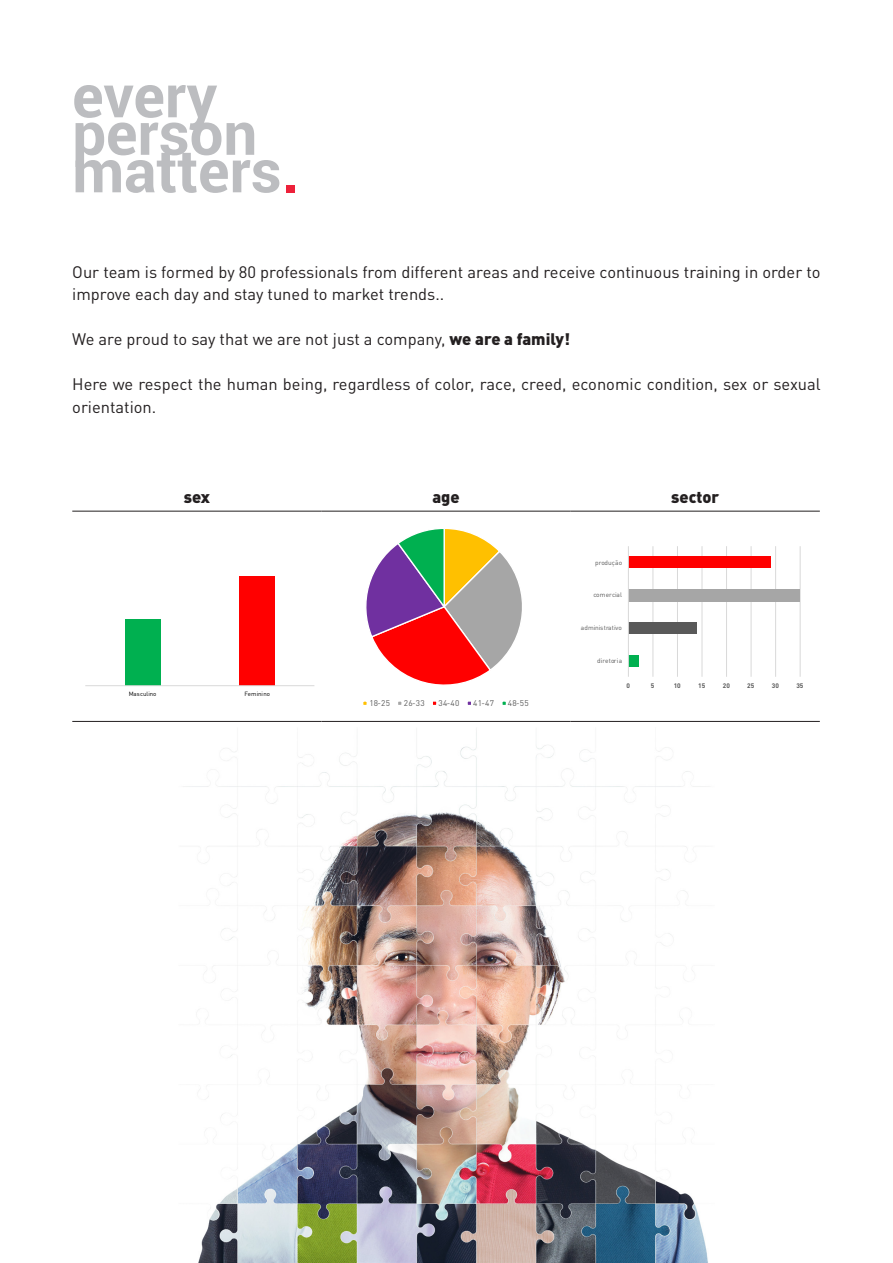
<style>
.page{position:relative;width:893px;height:1263px;background:#fff}
.page>*{position:absolute;margin:0;border:0;box-sizing:border-box;transform-origin:0 0}
.t1{font:700 60px "Roboto";color:#bcbdc0}
.t2{font:16.5px/22.5px "DIN Pro";color:#231f20}
.t3{font:900 16.5px "DIN Pro";color:#231f20}
.t4{font:8.25px "DIN Pro";letter-spacing:.035em;color:#595959}
.t5{font:6.45px "DIN Pro";letter-spacing:.01em;color:#595959}
.t6{font:700 6.45px "DIN Pro";letter-spacing:.015em;color:#595959}
.t7{font:6.15px "DIN Pro";letter-spacing:-.005em;color:#000}
.s1{color:#ed213a}
.s2{font-weight:900}
</style>
<div class="page">
<img style="left:183px;top:729px;width:525px;height:534px">
<hr style="left:72px;top:721px;width:249px;height:1px;background:#231f20">
<hr style="left:321px;top:721px;width:250px;height:1px;background:#231f20">
<hr style="left:571px;top:721px;width:249px;height:1px;background:#231f20">
<hr style="left:72px;top:511px;width:249px;height:1px;background:#231f20">
<hr style="left:321px;top:511px;width:250px;height:1px;background:#231f20">
<hr style="left:571px;top:511px;width:249px;height:1px;background:#231f20">
<hr style="left:653px;top:546px;width:1px;height:131px;background:#d9d9d9">
<hr style="left:677px;top:546px;width:1px;height:131px;background:#d9d9d9">
<hr style="left:702px;top:546px;width:1px;height:131px;background:#d9d9d9">
<hr style="left:726px;top:546px;width:1px;height:131px;background:#d9d9d9">
<hr style="left:751px;top:546px;width:1px;height:131px;background:#d9d9d9">
<hr style="left:775px;top:546px;width:1px;height:131px;background:#d9d9d9">
<hr style="left:800px;top:546px;width:1px;height:131px;background:#d9d9d9">
<hr style="left:824px;top:546px;width:1px;height:131px;background:#d9d9d9">
<div style="left:628px;top:655px;width:10px;height:11px;background:#00b050"></div>
<div style="left:628px;top:622px;width:69px;height:12px;background:#595959"></div>
<div style="left:628px;top:589px;width:172px;height:12px;background:#a6a6a6"></div>
<div style="left:628px;top:557px;width:142px;height:11px;background:#f00"></div>
<hr style="left:628px;top:546px;width:1px;height:131px;background:#d9d9d9">
<svg style="left:363px;top:529px;width:159px;height:176px"></svg>
<div style="left:125px;top:619px;width:35px;height:66px;background:#00b050"></div>
<div style="left:239px;top:576px;width:36px;height:109px;background:#f00"></div>
<hr style="left:85px;top:685px;width:229px;height:1px;background:#d9d9d9">
<p class="t1" style="left:72px;top:54px;width:146px">every</p>
<p class="t1" style="left:72px;top:91px;width:186px">person</p>
<p class="t1" style="left:72px;top:129px;width:228px">matters<span class="s1">.</span></p>
<p class="t2" style="left:72px;top:259px;width:750px">Our team is formed by 80 professionals from different areas and receive continuous training in order to improve each day and stay tuned to market trends..</p>
<p class="t2" style="left:72px;top:326px;width:499px">We are proud to say that we are not just a company, <span class="s2">we are a family!</span></p>
<p class="t2" style="left:72px;top:371px;width:750px">Here we respect the human being, regardless of color, race, creed, economic condition, sex or sexual orientation.</p>
<p class="t3" style="left:184px;top:482px;width:28px">sex</p>
<p class="t3" style="left:432px;top:482px;width:29px">age</p>
<p class="t3" style="left:671px;top:482px;width:50px">sector</p>
<p class="t5" style="left:595px;top:557px;width:29px">produção</p>
<p class="t5" style="left:593px;top:590px;width:30px">comercial</p>
<p class="t5" style="left:581px;top:623px;width:42px">administrativo</p>
<p class="t5" style="left:597px;top:655px;width:27px">diretoria</p>
<p class="t7" style="left:129px;top:688px;width:29px">Masculino</p>
<p class="t7" style="left:244px;top:688px;width:27px">Feminino</p>
<p class="t4" style="left:369px;top:696px;width:22px">18-25</p>
<p class="t4" style="left:404px;top:696px;width:22px">26-33</p>
<p class="t4" style="left:439px;top:696px;width:22px">34-40</p>
<p class="t4" style="left:473px;top:696px;width:22px">41-47</p>
<p class="t4" style="left:508px;top:696px;width:22px">48-55</p>
<p class="t6" style="left:626px;top:680px;width:5px">0</p>
<p class="t6" style="left:651px;top:680px;width:5px">5</p>
<p class="t6" style="left:674px;top:680px;width:9px">10</p>
<p class="t6" style="left:698px;top:680px;width:9px">15</p>
<p class="t6" style="left:723px;top:680px;width:9px">20</p>
<p class="t6" style="left:747px;top:680px;width:9px">25</p>
<p class="t6" style="left:772px;top:680px;width:9px">30</p>
<p class="t6" style="left:796px;top:680px;width:9px">35</p>
</div>
